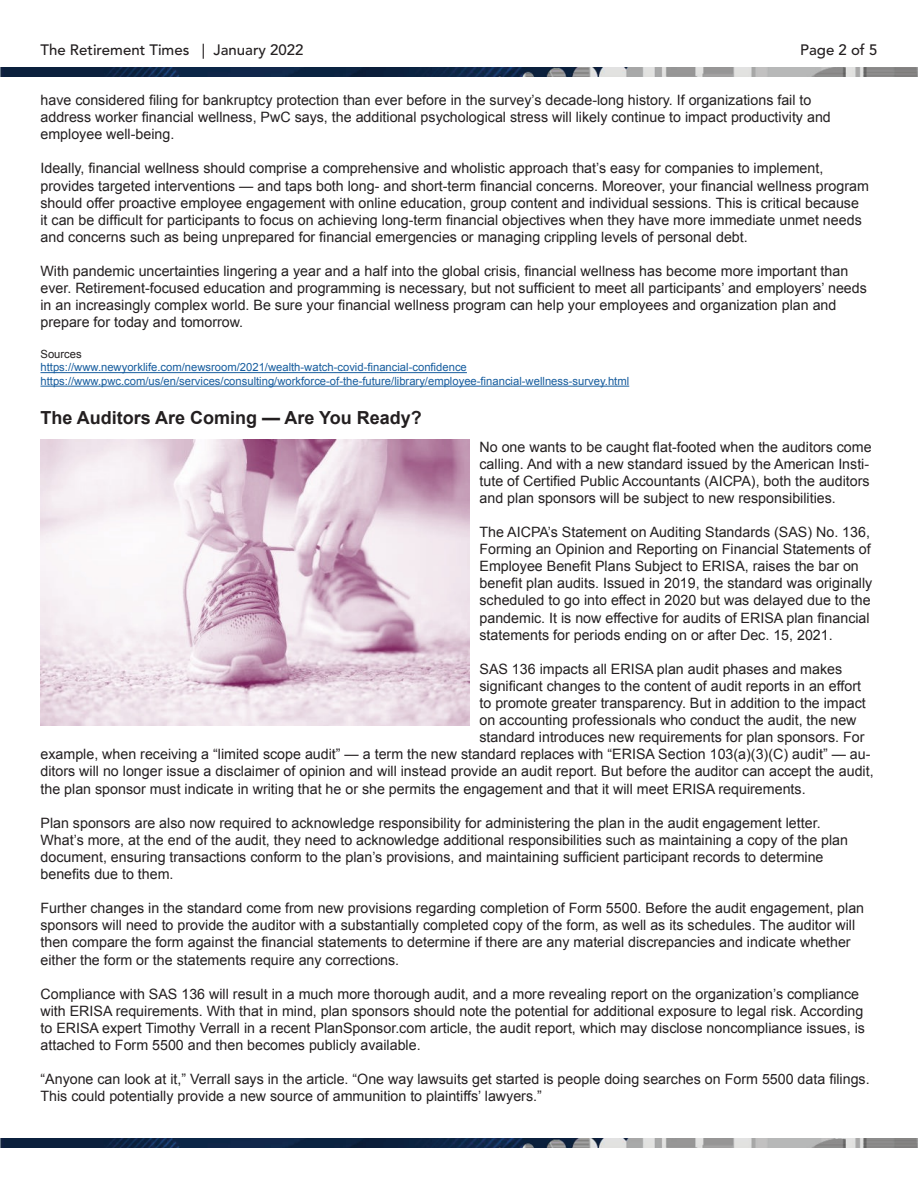
<style>
.page{position:relative;width:918px;height:1188px;background:#fff}
.page>*{position:absolute;margin:0;border:0;box-sizing:border-box;transform-origin:0 0}
.t1{font:700 18px "Arial";color:#231f20}
.t2{font:500 15px "Avenir LT Std";color:#231f20}
.t3{font:14.25px/17.1px "Arial";color:#231f20}
.t4{font:11.25px "Arial";color:#175d9e}
.t5{font:11.25px "Arial";color:#231f20}
</style>
<div class="page">
<hr style="left:40px;top:372px;width:427px;height:1px;background:#175d9e">
<hr style="left:40px;top:386px;width:589px;height:1px;background:#175d9e">
<img style="left:0;top:1139px;width:918px;height:9px">
<img style="left:0;top:68px;width:918px;height:8px">
<img style="left:40px;top:440px;width:430px;height:286px">
<p class="t2" style="left:40px;top:41px;width:265px">The Retirement Times | January 2022</p>
<p class="t2" style="left:800px;top:41px;width:79px">Page 2 of 5</p>
<p class="t3" style="left:40px;top:92px;width:772px">have considered filing for bankruptcy protection than ever before in the survey’s decade-long history. If organizations fail to</p>
<p class="t3" style="left:40px;top:109px;width:792px">address worker financial wellness, PwC says, the additional psychological stress will likely continue to impact productivity and</p>
<p class="t3" style="left:40px;top:126px;width:135px">employee well-being.</p>
<p class="t3" style="left:40px;top:160px;width:784px">Ideally, financial wellness should comprise a comprehensive and wholistic approach that’s easy for companies to implement,</p>
<p class="t3" style="left:40px;top:177px;width:830px">provides targeted interventions — and taps both long- and short-term financial concerns. Moreover, your financial wellness program should offer proactive employee engagement with online education, group content and individual sessions. This is critical because it can be difficult for participants to focus on achieving long-term financial objectives when they have more immediate unmet needs and concerns such as being unprepared for financial emergencies or managing crippling levels of personal debt.</p>
<p class="t3" style="left:40px;top:263px;width:828px">With pandemic uncertainties lingering a year and a half into the global crisis, financial wellness has become more important than ever. Retirement-focused education and programming is necessary, but not sufficient to meet all participants’ and employers’ needs in an increasingly complex world. Be sure your financial wellness program can help your employees and organization plan and</p>
<p class="t3" style="left:40px;top:314px;width:204px">prepare for today and tomorrow.</p>
<p class="t5" style="left:40px;top:347px;width:43px">Sources</p>
<p class="t4" style="left:40px;top:360px;width:428px">https://www.newyorklife.com/newsroom/2021/wealth-watch-covid-financial-confidence</p>
<p class="t4" style="left:40px;top:374px;width:590px">https://www.pwc.com/us/en/services/consulting/workforce-of-the-future/library/employee-financial-wellness-survey.html</p>
<p class="t1" style="left:40px;top:405px;width:383px">The Auditors Are Coming — Are You Ready?</p>
<p class="t3" style="left:480px;top:438px;width:394px">No one wants to be caught flat-footed when the auditors come calling. And with a new standard issued by the American Insti&shy;tute of Certified Public Accountants (AICPA), both the auditors and plan sponsors will be subject to new responsibilities.</p>
<p class="t3" style="left:480px;top:524px;width:392px">The AICPA’s Statement on Auditing Standards (SAS) No. 136,</p>
<p class="t3" style="left:480px;top:541px;width:394px">Forming an Opinion and Reporting on Financial Statements of Employee Benefit Plans Subject to ERISA, raises the bar on benefit plan audits. Issued in 2019, the standard was originally scheduled to go into effect in 2020 but was delayed due to the pandemic. It is now effective for audits of ERISA plan financial statements for periods ending on or after Dec. 15, 2021.</p>
<p class="t3" style="left:480px;top:660px;width:364px">SAS 136 impacts all ERISA plan audit phases and makes</p>
<p class="t3" style="left:480px;top:678px;width:383px">significant changes to the content of audit reports in an effort</p>
<p class="t3" style="left:480px;top:695px;width:388px">to promote greater transparency. But in addition to the impact</p>
<p class="t3" style="left:480px;top:712px;width:379px">on accounting professionals who conduct the audit, the new</p>
<p class="t3" style="left:480px;top:729px;width:386px">standard introduces new requirements for plan sponsors. For</p>
<p class="t3" style="left:40px;top:746px;width:832px">example, when receiving a “limited scope audit” — a term the new standard replaces with “ERISA Section 103(a)(3)(C) audit” — au-</p>
<p class="t3" style="left:40px;top:763px;width:835px">ditors will no longer issue a disclaimer of opinion and will instead provide an audit report. But before the auditor can accept the audit,</p>
<p class="t3" style="left:40px;top:780px;width:767px">the plan sponsor must indicate in writing that he or she permits the engagement and that it will meet ERISA requirements.</p>
<p class="t3" style="left:40px;top:814px;width:782px">Plan sponsors are also now required to acknowledge responsibility for administering the plan in the audit engagement letter.</p>
<p class="t3" style="left:40px;top:831px;width:809px">What’s more, at the end of the audit, they need to acknowledge additional responsibilities such as maintaining a copy of the plan document, ensuring transactions conform to the plan’s provisions, and maintaining sufficient participant records to determine</p>
<p class="t3" style="left:40px;top:866px;width:135px">benefits due to them.</p>
<p class="t3" style="left:40px;top:900px;width:825px">Further changes in the standard come from new provisions regarding completion of Form 5500. Before the audit engagement, plan sponsors will need to provide the auditor with a substantially completed copy of the form, as well as its schedules. The auditor will then compare the form against the financial statements to determine if there are any material discrepancies and indicate whether either the form or the statements require any corrections.</p>
<p class="t3" style="left:40px;top:985px;width:826px">Compliance with SAS 136 will result in a much more thorough audit, and a more revealing report on the organization’s compliance with ERISA requirements. With that in mind, plan sponsors should note the potential for additional exposure to legal risk. According to ERISA expert Timothy Verrall in a recent PlanSponsor.com article, the audit report, which may disclose noncompliance issues, is attached to Form 5500 and then becomes publicly available.</p>
<p class="t3" style="left:40px;top:1071px;width:831px">“Anyone can look at it,” Verrall says in the article. “One way lawsuits get started is people doing searches on Form 5500 data filings.<br>This could potentially provide a new source of ammunition to plaintiffs’ lawyers.”</p>
</div>
